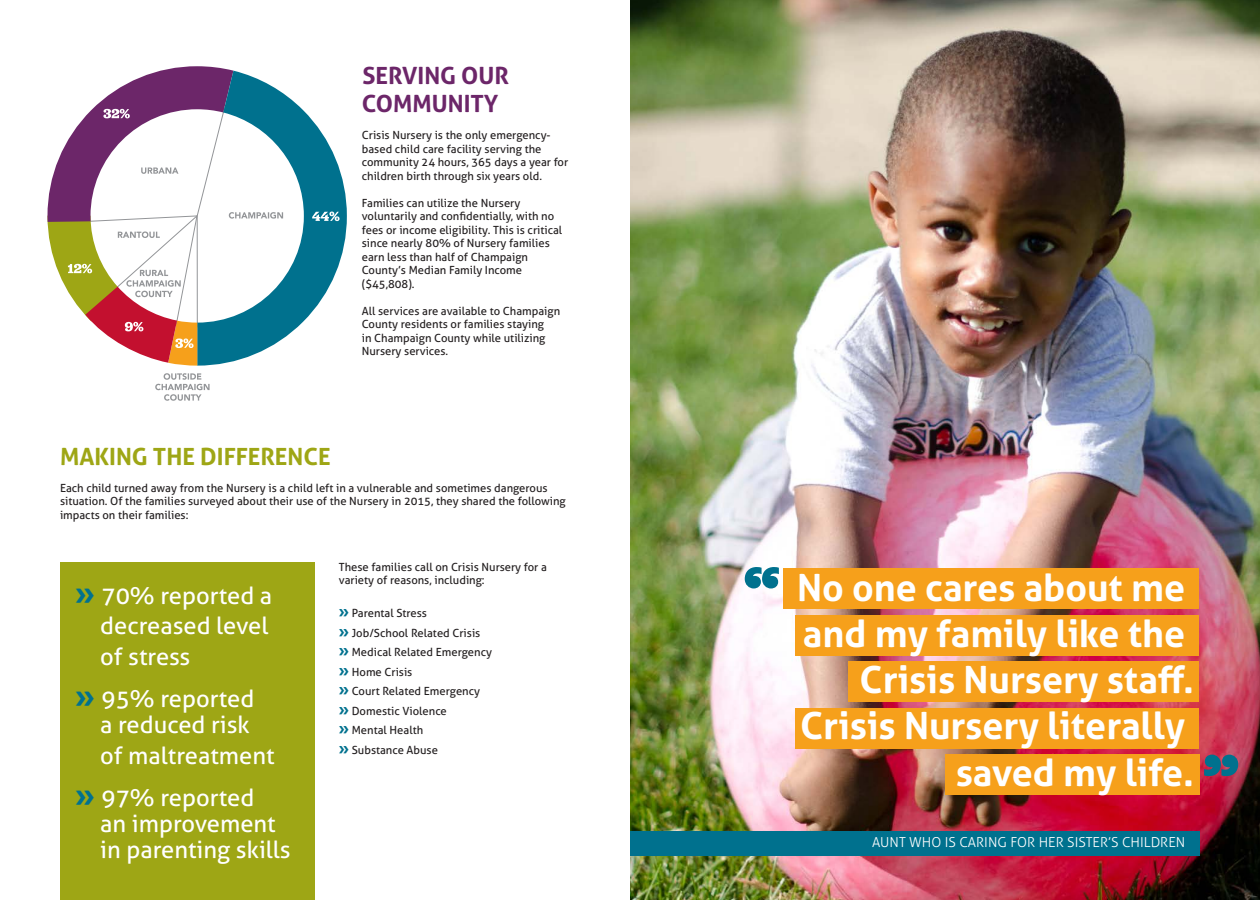
<style>
.page{position:relative;width:1260px;height:900px;background:#fff}
.page>*{position:absolute;margin:0;border:0;box-sizing:border-box;transform-origin:0 0}
.t1{font:700 37.5px "Aller";color:#fff}
.t2{font:23.75px/26.2px "Aller";color:#fff}
.t3{font:700 23.75px/28.5px "Aller";color:#6c2669}
.t4{font:700 23.75px "Aller";color:#9ea615}
.t5{font:300 13.75px "Aller";color:#fff}
.t6{font:11.25px/13.5px "Aller";color:#231f20}
.s1{font-weight:700;font-size:31.25px;color:#00718e}
.s2{font-weight:700;font-size:16.25px;color:#00718e}
</style>
<div class="page">
<svg style="left:155px;top:373px;width:55px;height:28px"></svg>
<svg style="left:47px;top:66px;width:300px;height:300px"></svg>
<div style="left:60px;top:562px;width:255px;height:338px;background:#9ea615"></div>
<img style="left:630px;top:0;width:630px;height:900px">
<div style="left:784px;top:568px;width:415px;height:41px;background:#f6a01b"></div>
<div style="left:796px;top:615px;width:403px;height:40px;background:#f6a01b"></div>
<div style="left:848px;top:661px;width:351px;height:41px;background:#f6a01b"></div>
<div style="left:796px;top:708px;width:403px;height:41px;background:#f6a01b"></div>
<div style="left:945px;top:755px;width:254px;height:40px;background:#f6a01b"></div>
<div style="left:630px;top:831px;width:569px;height:25px;background:#00718e"></div>
<svg style="left:745px;top:567px;width:34px;height:22px"></svg>
<svg style="left:1204px;top:755px;width:34px;height:21px"></svg>
<p class="t3" style="left:362px;top:61px;width:149px">SERVING OUR<br>COMMUNITY</p>
<p class="t6" style="left:362px;top:128px;width:208px">Crisis Nursery is the only emergency&shy;based child care facility serving the community 24 hours, 365 days a year for children birth through six years old.</p>
<p class="t6" style="left:362px;top:196px;width:202px">Families can utilize the Nursery voluntarily and confidentially, with no fees or income eligibility. This is critical since nearly 80% of Nursery families earn less than half of Champaign<br>County’s Median Family Income ($45,808).</p>
<p class="t6" style="left:362px;top:304px;width:200px">All services are available to Champaign County residents or families staying<br>in Champaign County while utilizing Nursery services.</p>
<p class="t4" style="left:60px;top:442px;width:272px">MAKING THE DIFFERENCE</p>
<p class="t6" style="left:60px;top:481px;width:507px">Each child turned away from the Nursery is a child left in a vulnerable and sometimes dangerous situation. Of the families surveyed about their use of the Nursery in 2015, they shared the following impacts on their families:</p>
<p class="t2" style="left:75px;top:582px;width:199px"><span class="s1">»</span> 70% reported a</p>
<p class="t2" style="left:100px;top:610px;width:170px;line-height:31.5px">decreased level of stress</p>
<p class="t2" style="left:75px;top:685px;width:181px;text-align:right"><span class="s1">»</span> 95% reported a reduced risk</p>
<p class="t2" style="left:100px;top:743px;width:176px">of maltreatment</p>
<p class="t2" style="left:100px;top:784px;width:192px;text-indent:-25px"><span class="s1">»</span> 97% reported<br>an improvement in parenting skills</p>
<p class="t6" style="left:339px;top:560px;width:210px">These families call on Crisis Nursery for a variety of reasons, including:</p>
<p class="t6" style="left:339px;top:606px;width:90px"><span class="s2">»</span> Parental Stress</p>
<p class="t6" style="left:339px;top:626px;width:143px"><span class="s2">»</span> Job/School Related Crisis</p>
<p class="t6" style="left:339px;top:645px;width:155px"><span class="s2">»</span> Medical Related Emergency</p>
<p class="t6" style="left:339px;top:665px;width:75px"><span class="s2">»</span> Home Crisis</p>
<p class="t6" style="left:339px;top:684px;width:143px"><span class="s2">»</span> Court Related Emergency</p>
<p class="t6" style="left:339px;top:704px;width:110px"><span class="s2">»</span> Domestic Violence</p>
<p class="t6" style="left:339px;top:723px;width:86px"><span class="s2">»</span> Mental Health</p>
<p class="t6" style="left:339px;top:743px;width:101px"><span class="s2">»</span> Substance Abuse</p>
<p class="t1" style="left:797px;top:564px;width:390px">No one cares about me</p>
<p class="t1" style="left:803px;top:611px;width:384px">and my family like the</p>
<p class="t1" style="left:860px;top:657px;width:336px">Crisis Nursery staff.</p>
<p class="t1" style="left:800px;top:703px;width:387px">Crisis Nursery literally</p>
<p class="t1" style="left:956px;top:749px;width:240px">saved my life.</p>
<p class="t5" style="left:872px;top:834px;width:315px">AUNT WHO IS CARING FOR HER SISTER’S CHILDREN</p>
</div>
